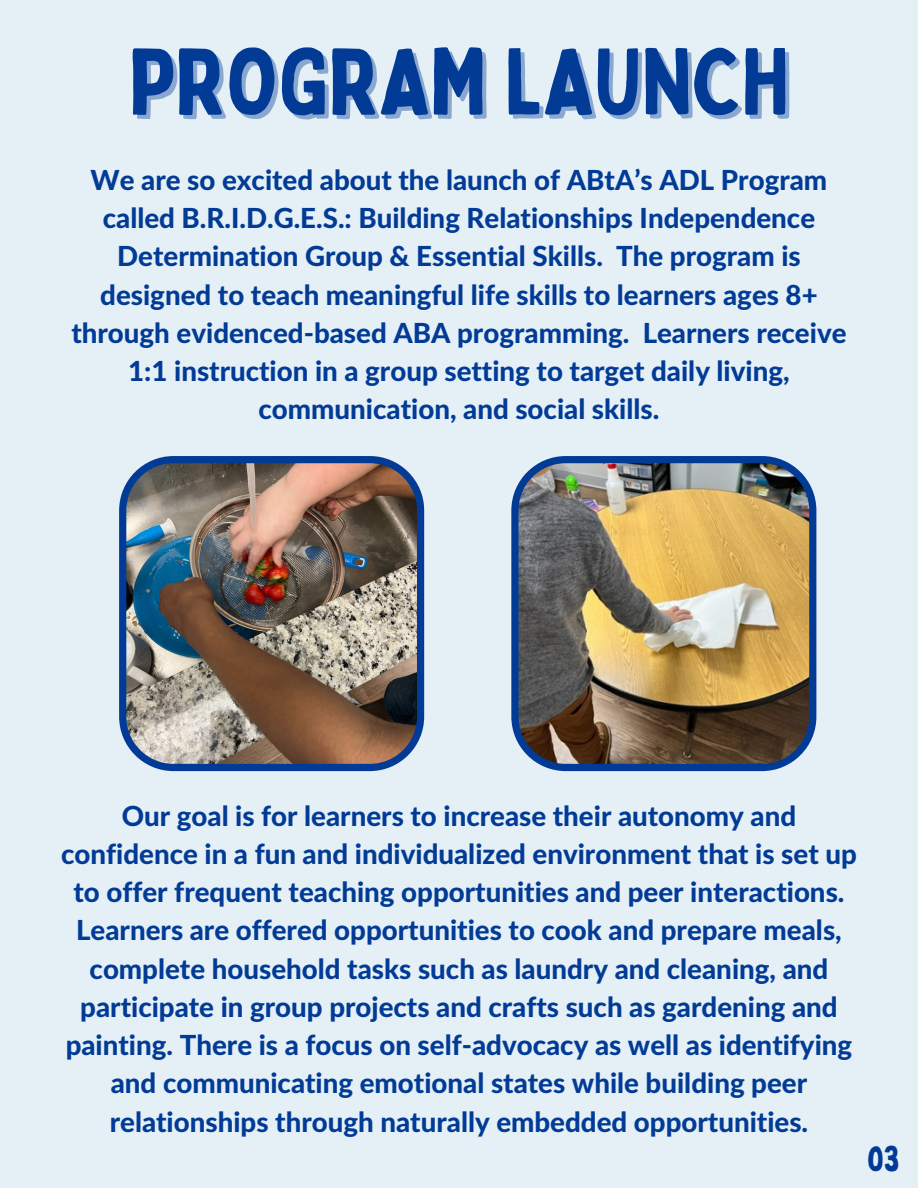
<style>
.page{position:relative;width:918px;height:1188px;background:#e4f0f6}
.page>*{position:absolute;margin:0;border:0;box-sizing:border-box;transform-origin:0 0}
.t1{font:92.55px "Bobby Jones";color:#023b96}
.t2{font:35.25px "Bobby Jones";color:#023b96}
.t3{font:800 27.75px/38.2px "Lato Latin";color:#023b96;text-align:center}
</style>
<div class="page">
<img style="left:119px;top:456px;width:305px;height:315px">
<img style="left:511px;top:456px;width:305px;height:315px">
<p class="t1" style="left:129px;top:23px;width:662px">PROGRAM LAUNCH</p>
<p class="t3" style="left:71px;top:162px;width:777px">We are so excited about the launch of ABtA’s ADL Program called B.R.I.D.G.E.S.: Building Relationships Independence Determination Group &amp; Essential Skills. The program is designed to teach meaningful life skills to learners ages 8+ through evidenced-based ABA programming. Learners receive 1:1 instruction in a group setting to target daily living, communication, and social skills.</p>
<p class="t3" style="left:61px;top:798px;width:797px">Our goal is for learners to increase their autonomy and confidence in a fun and individualized environment that is set up to offer frequent teaching opportunities and peer interactions.<br>Learners are offered opportunities to cook and prepare meals, complete household tasks such as laundry and cleaning, and participate in group projects and crafts such as gardening and painting. There is a focus on self-advocacy as well as identifying and communicating emotional states while building peer relationships through naturally embedded opportunities.</p>
<p class="t2" style="left:867px;top:1136px;width:34px">03</p>
</div>
